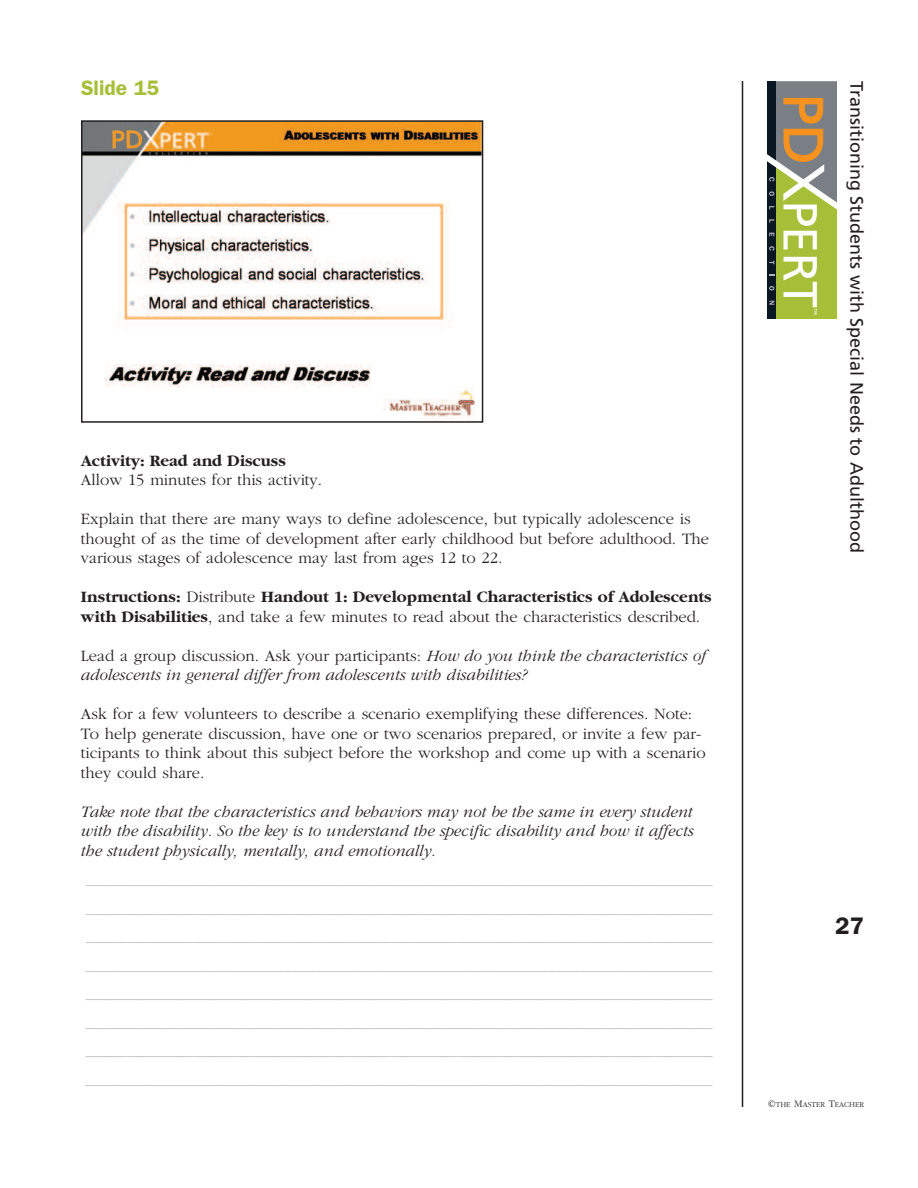
<style>
.page{position:relative;width:918px;height:1188px;background:#fff}
.page>*{position:absolute;margin:0;border:0;box-sizing:border-box;transform-origin:0 0}
.t1{font:600 24px "Franklin Gothic";color:#231f20}
.t2{font:600 21px "Franklin Gothic";color:#a7be39}
.t3{font:18px "Frutiger";color:#231f20}
.t4{font:300 16.5px/28.5px "Garamond";color:#bcbdc0;text-align:justify}
.t5{font:300 16.5px/19.5px "Garamond";color:#231f20}
.t6{font:italic 300 16.5px/19.5px "Garamond";color:#231f20}
.t7{font:700 16.5px/19.5px "Garamond";color:#231f20}
.t8{font:300 7.8px "Garamond";color:#231f20}
.s1{font-weight:300}
.s2{font-style:normal}
.s3{font-size:10.5px}
</style>
<div class="page">
<hr style="left:742px;top:81px;width:1px;height:1026px;background:#231f20">
<svg style="left:767px;top:81px;width:70px;height:238px;background:#959b62"></svg>
<img style="left:84px;top:123px;width:396px;height:297px">
<div style="left:81px;top:120px;width:402px;height:303px;border:2px solid #231f20"></div>
<p class="t2" style="left:81px;top:81px;width:80px">Slide 15</p>
<p class="t7" style="left:81px;top:450px;width:206px">Activity: Read and Discuss</p>
<p class="t5" style="left:81px;top:470px;width:243px">Allow 15 minutes for this activity.</p>
<p class="t5" style="left:81px;top:509px;width:630px">Explain that there are many ways to define adolescence, but typically adolescence is thought of as the time of development after early childhood but before adulthood. The various stages of adolescence may last from ages 12 to 22.</p>
<p class="t7" style="left:81px;top:587px;width:632px">Instructions: <span class="s1">Distribute</span> Handout 1: Developmental Characteristics of Adolescents with Disabilities<span class="s1">, and take a few minutes to read about the characteristics described.</span></p>
<p class="t6" style="left:81px;top:645px;width:627px"><span class="s2">Lead a group discussion. Ask your participants:</span> How do you think the characteristics of adolescents in general differ from adolescents with disabilities?</p>
<p class="t5" style="left:81px;top:704px;width:626px">Ask for a few volunteers to describe a scenario exemplifying these differences. Note:<br>To help generate discussion, have one or two scenarios prepared, or invite a few par&shy;ticipants to think about this subject before the workshop and come up with a scenario they could share.</p>
<p class="t6" style="left:81px;top:801px;width:614px;text-align:justify">Take note that the characteristics and behaviors may not be the same in every student with the disability. So the key is to understand the specific disability and how it affects the student physically, mentally, and emotionally.</p>
<p class="t4" style="left:85px;top:864px;width:629px">____________________________________________________________________________ ____________________________________________________________________________ ____________________________________________________________________________ ____________________________________________________________________________ ____________________________________________________________________________ ____________________________________________________________________________ ____________________________________________________________________________ ____________________________________________________________________________</p>
<p class="t3" style="left:864px;top:81px;width:473px;rotate:90deg">Transitioning Students with Special Needs to Adulthood</p>
<h1 class="t1" style="left:835px;top:918px;width:30px">27</h1>
<p class="t8" style="left:768px;top:1100px;width:98px"><span class="s3">©</span>THE <span class="s3">M</span>ASTER <span class="s3">T</span>EACHER</p>
</div>
